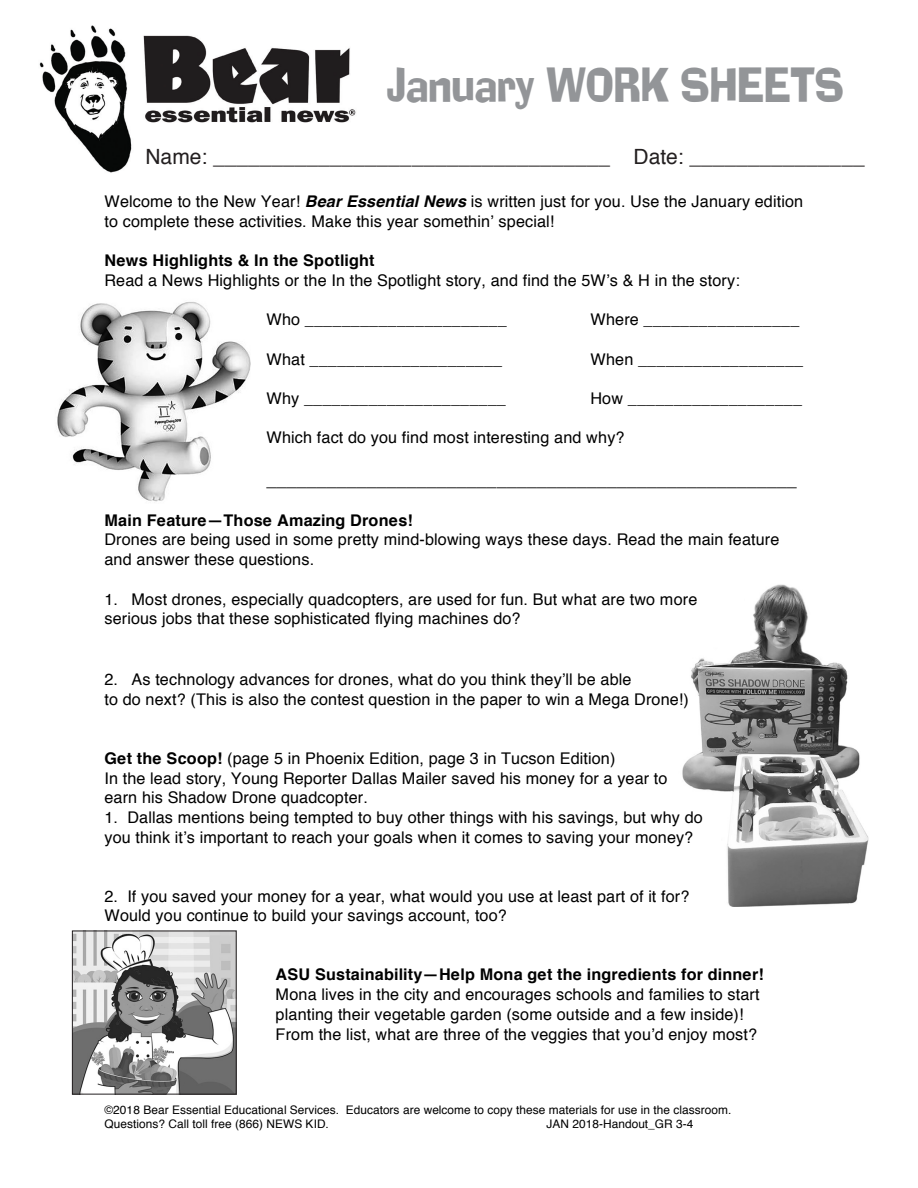
<style>
.page{position:relative;width:918px;height:1188px;background:#fff}
.page>*{position:absolute;margin:0;border:0;box-sizing:border-box;transform-origin:0 0}
.t1{font:48px "Ad Lib";color:#939598;scale:.83 1}
.t2{font:21px "Helvetica";color:#231f20}
.t3{font:17.85px "Helvetica";color:#000}
.t4{font:16.05px/19.6px "Helvetica";letter-spacing:.005em;color:#000}
.t5{font:11.85px/14.2px "Helvetica";letter-spacing:.005em;color:#000}
.s1{font-weight:700;font-style:italic}
.s2{font-weight:700}
</style>
<div class="page">
<img style="left:143px;top:35px;width:213px;height:88px">
<img style="left:39px;top:26px;width:93px;height:147px">
<img style="left:682px;top:584px;width:187px;height:322px">
<img style="left:57px;top:302px;width:194px;height:200px">
<img style="left:74px;top:933px;width:161px;height:160px">
<div style="left:72px;top:931px;width:165px;height:164px;border:1px solid #231f20"></div>
<p class="t1" style="left:387px;top:57px;width:552px">January WORK SHEETS</p>
<p class="t2" style="left:146px;top:142px;width:721px">Name: __________________________________ Date: _______________</p>
<p class="t4" style="left:104px;top:193px;width:700px">Welcome to the New Year! <span class="s1">Bear Essential News</span> is written just for you. Use the January edition to complete these activities. Make this year somethin’ special!</p>
<p class="t4" style="left:104px;top:252px;width:637px"><span class="s2">News Highlights &amp; In the Spotlight<br></span>Read a News Highlights or the In the Spotlight story, and find the 5W’s &amp; H in the story:</p>
<p class="t4" style="left:266px;top:311px;width:242px">Who ______________________</p>
<p class="t4" style="left:590px;top:311px;width:211px">Where _________________</p>
<p class="t4" style="left:266px;top:350px;width:237px">What _____________________</p>
<p class="t4" style="left:590px;top:350px;width:214px">When __________________</p>
<p class="t4" style="left:266px;top:390px;width:241px">Why ______________________</p>
<p class="t4" style="left:590px;top:390px;width:213px">How ___________________</p>
<p class="t4" style="left:266px;top:429px;width:360px">Which fact do you find most interesting and why?</p>
<p class="t3" style="left:266px;top:468px;width:532px">_____________________________________________________</p>
<p class="t4" style="left:104px;top:511px;width:676px"><span class="s2">Main Feature—Those Amazing Drones!<br></span>Drones are being used in some pretty mind-blowing ways these days. Read the main feature and answer these questions.</p>
<p class="t4" style="left:104px;top:590px;width:594px">1. Most drones, especially quadcopters, are used for fun. But what are two more serious jobs that these sophisticated flying machines do?</p>
<p class="t4" style="left:104px;top:671px;width:586px">2. As technology advances for drones, what do you think they’ll be able<br>to do next? (This is also the contest question in the paper to win a Mega Drone!)</p>
<p class="t4" style="left:104px;top:750px;width:565px"><span class="s2">Get the Scoop!</span> (page 5 in Phoenix Edition, page 3 in Tucson Edition)<br>In the lead story, Young Reporter Dallas Mailer saved his money for a year to earn his Shadow Drone quadcopter.</p>
<p class="t4" style="left:104px;top:809px;width:600px">1. Dallas mentions being tempted to buy other things with his savings, but why do you think it’s important to reach your goals when it comes to saving your money?</p>
<p class="t4" style="left:104px;top:887px;width:586px">2. If you saved your money for a year, what would you use at least part of it for?<br>Would you continue to build your savings account, too?</p>
<p class="t4" style="left:276px;top:966px;width:490px"><span class="s2">ASU Sustainability—Help Mona get the ingredients for dinner!<br></span>Mona lives in the city and encourages schools and families to start planting their vegetable garden (some outside and a few inside)!<br>From the list, what are three of the veggies that you’d enjoy most?</p>
<p class="t5" style="left:104px;top:1103px;width:628px">©2018 Bear Essential Educational Services. Educators are welcome to copy these materials for use in the classroom.<br>Questions? Call toll free (866) NEWS KID.</p>
<p class="t5" style="left:546px;top:1118px;width:148px">JAN 2018-Handout_GR 3-4</p>
</div>
